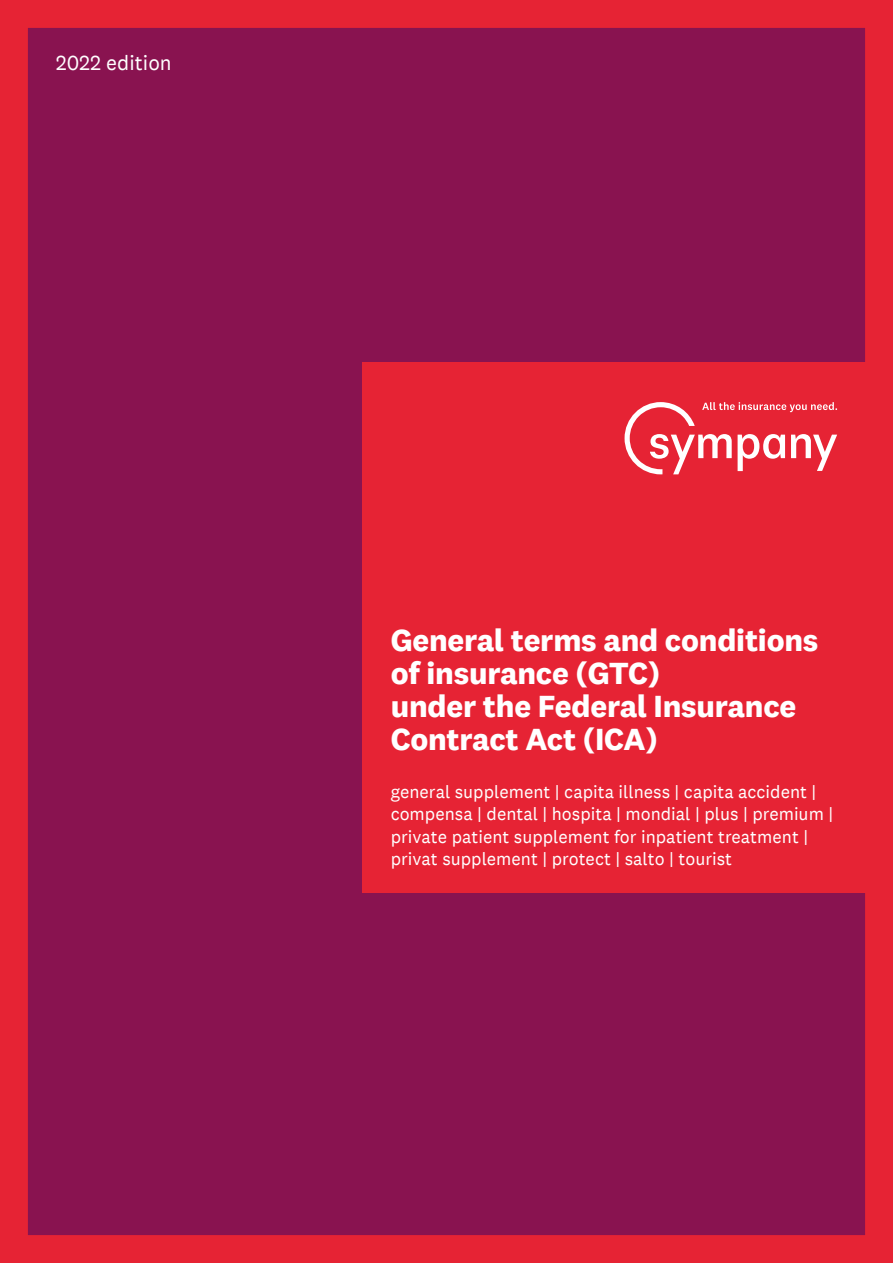
<style>
.page{position:relative;width:893px;height:1263px;background:#fff}
.page>*{position:absolute;margin:0;border:0;box-sizing:border-box;transform-origin:0 0}
.t1{font:700 31.5px/33px "National 2";letter-spacing:-.005em;color:#fff}
.t2{font:21px "National 2";color:#fff}
.t3{font:18px/22.5px "National 2";color:#fff}
</style>
<div class="page">
<div style="left:14px;top:14px;width:865px;height:1235px;background:#891350"></div>
<div style="left:0;top:0;width:893px;height:1263px;border:28px solid #e62334"></div>
<div style="left:363px;top:363px;width:530px;height:530px;background:#e62334"></div>
<svg style="left:625px;top:402px;width:212px;height:72px"></svg>
<p class="t2" style="left:56px;top:50px;width:117px">2022 edition</p>
<h1 class="t1" style="left:391px;top:623px;width:429px">General terms and conditions of insurance (GTC)<br>under the Federal Insurance<br>Contract Act (ICA)</h1>
<p class="t3" style="left:391px;top:780px;width:444px">general supplement | capita illness | capita accident | compensa | dental | hospita | mondial | plus | premium | private patient supplement for inpatient treatment | privat supplement | protect | salto | tourist</p>
</div>
